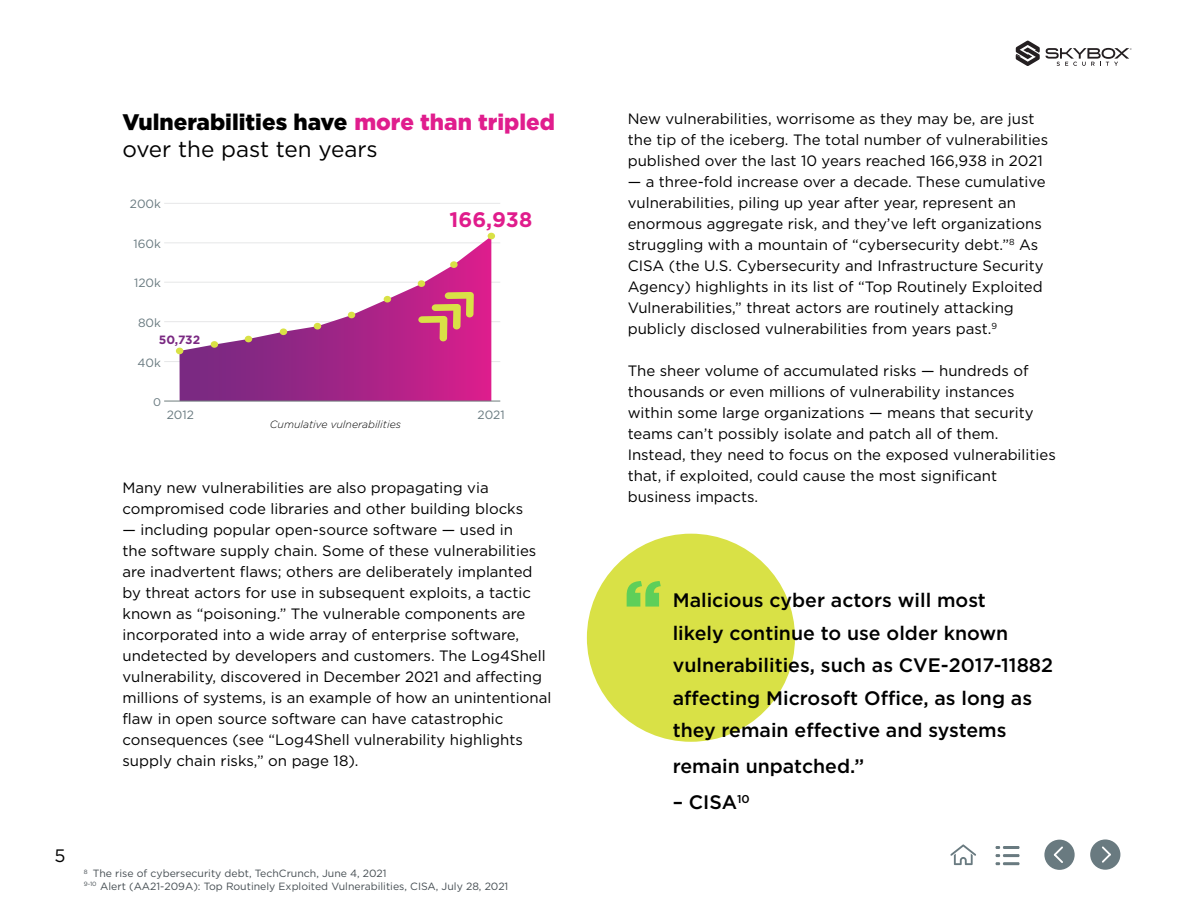
<style>
.page{position:relative;width:1188px;height:918px;background:#fff}
.page>*{position:absolute;margin:0;border:0;box-sizing:border-box;transform-origin:0 0}
.t1{font:900 70.5px "Gotham";color:#5ecf59}
.t2{font:900 22.5px/27px "Gotham";color:#000}
.t3{font:700 21px "Gotham";color:#e01c8c}
.t4{font:500 19.5px/32.5px "Gotham";color:#000}
.t5{font:18px "Gotham";color:#000}
.t6{font:15px/21px "Gotham";color:#000}
.t7{font:12px "Gotham";color:#697a80}
.t8{font:700 12px "Gotham";color:#7a2982}
.t9{font:11.1px "Gotham";color:#697a80}
.t10{font:10.5px/12.6px "Gotham";color:#454d52}
.t11{font:italic 300 10.5px "Gotham";color:#000}
.s1{color:#e01d8d}
.s2{font-weight:400}
</style>
<div class="page">
<svg style="left:1016px;top:41px;width:116px;height:25px"></svg>
<hr style="left:164px;top:361px;width:336px;height:1px;background:#e6e7e8">
<hr style="left:164px;top:321px;width:336px;height:1px;background:#e6e7e8">
<hr style="left:164px;top:282px;width:336px;height:1px;background:#e6e7e8">
<hr style="left:164px;top:243px;width:336px;height:1px;background:#e6e7e8">
<svg style="left:180px;top:236px;width:311px;height:165px"></svg>
<hr style="left:164px;top:401px;width:336px;height:1px;background:#6e7c7c">
<div style="left:488px;top:233px;width:7px;height:6px;background:#d9e146;border-radius:50%"></div>
<div style="left:450px;top:261px;width:8px;height:7px;background:#d9e146;border-radius:50%"></div>
<div style="left:418px;top:280px;width:7px;height:7px;background:#d9e146;border-radius:50%"></div>
<div style="left:384px;top:296px;width:7px;height:7px;background:#d9e146;border-radius:50%"></div>
<div style="left:348px;top:312px;width:7px;height:6px;background:#d9e146;border-radius:50%"></div>
<div style="left:314px;top:323px;width:7px;height:7px;background:#d9e146;border-radius:50%"></div>
<div style="left:245px;top:336px;width:7px;height:6px;background:#d9e146;border-radius:50%"></div>
<div style="left:280px;top:328px;width:7px;height:7px;background:#d9e146;border-radius:50%"></div>
<div style="left:211px;top:341px;width:7px;height:7px;background:#d9e146;border-radius:50%"></div>
<div style="left:176px;top:348px;width:7px;height:6px;background:#d9e146;border-radius:50%"></div>
<hr style="left:164px;top:203px;width:336px;height:1px;background:#e6e7e8">
<svg style="left:418px;top:292px;width:56px;height:49px;background:#ce6372"></svg>
<div style="left:587px;top:534px;width:208px;height:208px;background:#d9e146;border-radius:50%"></div>
<hr style="left:1003px;top:846px;width:17px;height:3px;background:#697a80">
<hr style="left:1003px;top:854px;width:17px;height:3px;background:#697a80">
<hr style="left:1003px;top:862px;width:17px;height:3px;background:#697a80">
<svg style="left:996px;top:846px;width:4px;height:19px"></svg>
<svg style="left:950px;top:844px;width:26px;height:21px"></svg>
<div style="left:1090px;top:839px;width:30px;height:31px;background:#697a80;border-radius:50%"></div>
<svg style="left:1102px;top:846px;width:9px;height:17px"></svg>
<div style="left:1044px;top:840px;width:31px;height:30px;background:#697a80;border-radius:50%"></div>
<svg style="left:1054px;top:846px;width:9px;height:17px"></svg>
<h2 class="t2" style="left:122px;top:109px;width:434px">Vulnerabilities have <span class="s1">more than tripled </span><span class="s2">over the past ten years</span></h2>
<p class="t7" style="left:130px;top:196px;width:33px">200k</p>
<p class="t7" style="left:134px;top:236px;width:29px">160k</p>
<p class="t7" style="left:134px;top:275px;width:28px">120k</p>
<p class="t7" style="left:138px;top:315px;width:24px">80k</p>
<p class="t7" style="left:138px;top:355px;width:25px">40k</p>
<p class="t9" style="left:153px;top:395px;width:9px">0</p>
<p class="t8" style="left:159px;top:332px;width:43px">50,732</p>
<h3 class="t3" style="left:450px;top:205px;width:84px">166,938</h3>
<p class="t7" style="left:167px;top:407px;width:29px">2012</p>
<p class="t7" style="left:478px;top:407px;width:29px">2021</p>
<p class="t11" style="left:270px;top:417px;width:133px">Cumulative vulnerabilities</p>
<p class="t6" style="left:122px;top:477px;width:402px">Many new vulnerabilities are also propagating via compromised code libraries and other building blocks</p>
<p class="t6" style="left:122px;top:519px;width:430px">— including popular open-source software — used in<br>the software supply chain. Some of these vulnerabilities are inadvertent flaws; others are deliberately implanted by threat actors for use in subsequent exploits, a tactic known as “poisoning.” The vulnerable components are incorporated into a wide array of enterprise software, undetected by developers and customers. The Log4Shell vulnerability, discovered in December 2021 and affecting millions of systems, is an example of how an unintentional flaw in open source software can have catastrophic consequences (see “Log4Shell vulnerability highlights supply chain risks,” on page 18).</p>
<p class="t5" style="left:54px;top:844px;width:13px">5</p>
<p class="t10" style="left:84px;top:867px;width:426px"><sup>8</sup> The rise of cybersecurity debt, TechCrunch, June 4, 2021<br><sup>9-10</sup> Alert (AA21-209A): Top Routinely Exploited Vulnerabilities, CISA, July 28, 2021</p>
<p class="t6" style="left:628px;top:108px;width:422px">New vulnerabilities, worrisome as they may be, are just the tip of the iceberg. The total number of vulnerabilities published over the last 10 years reached 166,938 in 2021</p>
<p class="t6" style="left:628px;top:171px;width:420px">— a three-fold increase over a decade. These cumulative vulnerabilities, piling up year after year, represent an enormous aggregate risk, and they’ve left organizations struggling with a mountain of “cybersecurity debt.”<sup>8</sup> As CISA (the U.S. Cybersecurity and Infrastructure Security Agency) highlights in its list of “Top Routinely Exploited Vulnerabilities,” threat actors are routinely attacking publicly disclosed vulnerabilities from years past.<sup>9</sup></p>
<p class="t6" style="left:628px;top:360px;width:430px">The sheer volume of accumulated risks — hundreds of thousands or even millions of vulnerability instances within some large organizations — means that security teams can’t possibly isolate and patch all of them.<br>Instead, they need to focus on the exposed vulnerabilities that, if exploited, could cause the most significant business impacts.</p>
<h1 class="t1" style="left:624px;top:557px;width:40px">“</h1>
<h3 class="t4" style="left:673px;top:584px;width:382px">Malicious cyber actors will most<br>likely continue to use older known vulnerabilities, such as CVE-2017-11882 affecting Microsoft Office, as long as they remain effective and systems</h3>
<h3 class="t4" style="left:673px;top:750px;width:193px">remain unpatched.”</h3>
<h3 class="t4" style="left:673px;top:786px;width:79px">– CISA<sup>10</sup></h3>
</div>
